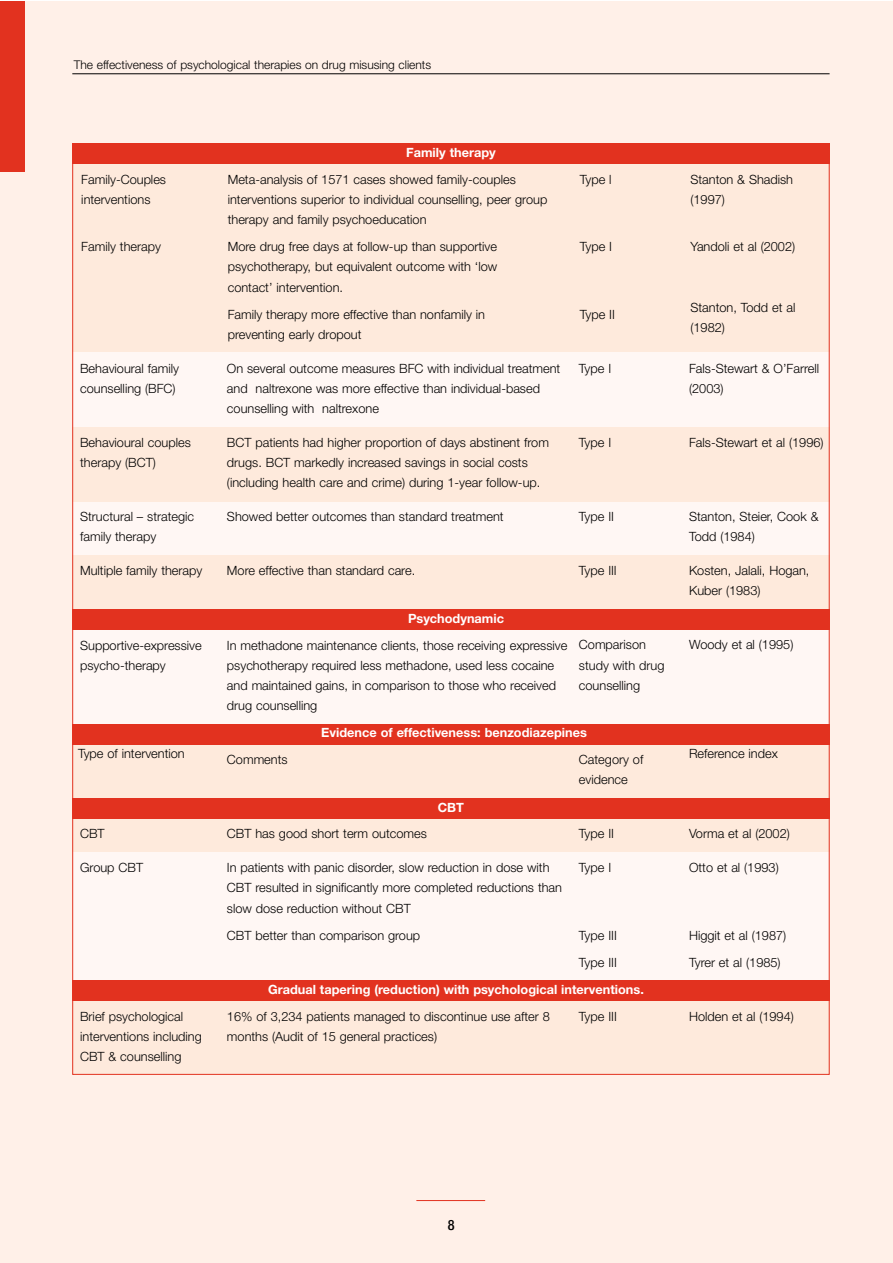
<style>
.page{position:relative;width:893px;height:1263px;background:#fff}
.page>*{position:absolute;margin:0;border:0;box-sizing:border-box;transform-origin:0 0}
.t1{font:500 condensed 14.25px "Helvetica Neue";color:#000}
.t2{font:300 12.75px/20.2px "Helvetica Neue";color:#000}
.t3{font:700 12.75px "Helvetica Neue";color:#fff}
.t4{font:300 12px "Helvetica Neue";color:#000}
</style>
<div class="page">
<div style="left:1px;top:2px;width:891px;height:1260px;background:#fff0e8"></div>
<div style="left:72px;top:164px;width:757px;height:188px;background:#feeadc"></div>
<div style="left:72px;top:353px;width:757px;height:74px;background:#fff7f4"></div>
<div style="left:72px;top:501px;width:757px;height:55px;background:#fff7f4"></div>
<div style="left:72px;top:555px;width:757px;height:54px;background:#feeadc"></div>
<div style="left:72px;top:624px;width:757px;height:100px;background:#fff7f4"></div>
<div style="left:72px;top:744px;width:757px;height:54px;background:#feeadc"></div>
<div style="left:72px;top:812px;width:757px;height:40px;background:#feeadc"></div>
<div style="left:72px;top:852px;width:757px;height:128px;background:#fff7f4"></div>
<div style="left:72px;top:994px;width:757px;height:81px;background:#feeadc"></div>
<div style="left:72px;top:427px;width:757px;height:75px;background:#feeadc"></div>
<div style="left:1px;top:2px;width:23px;height:170px;background:#e2321f"></div>
<hr style="left:72px;top:73px;width:757px;height:1px;background:#000">
<hr style="left:416px;top:1200px;width:69px;height:1px;background:#e2321f">
<div style="left:72px;top:143px;width:757px;height:21px;background:#e2321f"></div>
<div style="left:72px;top:609px;width:757px;height:20px;background:#e2321f"></div>
<div style="left:72px;top:724px;width:757px;height:21px;background:#e2321f"></div>
<div style="left:72px;top:798px;width:757px;height:20px;background:#e2321f"></div>
<div style="left:72px;top:980px;width:757px;height:20px;background:#e2321f"></div>
<p class="t4" style="left:74px;top:60px;width:359px">The effectiveness of psychological therapies on drug misusing clients</p>
<p class="t2" style="left:81px;top:170px;width:86px">Family-Couples interventions</p>
<p class="t2" style="left:81px;top:238px;width:81px">Family therapy</p>
<p class="t3" style="left:406px;top:148px;width:91px">Family therapy</p>
<p class="t2" style="left:228px;top:170px;width:321px">Meta-analysis of 1571 cases showed family-couples interventions superior to individual counselling, peer group therapy and family psychoeducation</p>
<p class="t2" style="left:228px;top:238px;width:271px;text-align:justify">More drug free days at follow-up than supportive psychotherapy, but equivalent outcome with ‘low contact’ intervention.</p>
<p class="t2" style="left:228px;top:305px;width:259px">Family therapy more effective than nonfamily in preventing early dropout</p>
<p class="t2" style="left:579px;top:170px;width:33px">Type l</p>
<p class="t2" style="left:579px;top:238px;width:34px">Type I</p>
<p class="t2" style="left:579px;top:305px;width:37px">Type II</p>
<p class="t2" style="left:690px;top:170px;width:104px">Stanton &amp; Shadish (1997)</p>
<p class="t2" style="left:690px;top:238px;width:106px">Yandoli et al (2002)</p>
<p class="t2" style="left:690px;top:299px;width:106px">Stanton, Todd et al (1982)</p>
<p class="t2" style="left:80px;top:359px;width:100px">Behavioural family counselling (BFC)</p>
<p class="t2" style="left:227px;top:359px;width:335px">On several outcome measures BFC with individual treatment and naltrexone was more effective than individual-based counselling with naltrexone</p>
<p class="t2" style="left:579px;top:359px;width:34px">Type I</p>
<p class="t2" style="left:689px;top:359px;width:132px">Fals-Stewart &amp; O’Farrell (2003)</p>
<p class="t2" style="left:80px;top:434px;width:112px">Behavioural couples therapy (BCT)</p>
<p class="t2" style="left:227px;top:434px;width:323px">BCT patients had higher proportion of days abstinent from drugs. BCT markedly increased savings in social costs (including health care and crime) during 1-year follow-up.</p>
<p class="t2" style="left:579px;top:434px;width:34px">Type I</p>
<p class="t2" style="left:689px;top:434px;width:136px">Fals-Stewart et al (1996)</p>
<p class="t2" style="left:80px;top:508px;width:116px">Structural – strategic family therapy</p>
<p class="t2" style="left:227px;top:508px;width:278px">Showed better outcomes than standard treatment</p>
<p class="t2" style="left:579px;top:508px;width:37px">Type II</p>
<p class="t2" style="left:689px;top:508px;width:131px">Stanton, Steier, Cook &amp;<br>Todd (1984)</p>
<p class="t2" style="left:80px;top:562px;width:124px">Multiple family therapy</p>
<p class="t2" style="left:227px;top:562px;width:190px">More effective than standard care.</p>
<p class="t2" style="left:579px;top:562px;width:39px">Type III</p>
<p class="t2" style="left:689px;top:562px;width:122px">Kosten, Jalali, Hogan,<br>Kuber (1983)</p>
<p class="t3" style="left:408px;top:613px;width:98px">Psychodynamic</p>
<p class="t2" style="left:80px;top:636px;width:123px">Supportive-expressive psycho-therapy</p>
<p class="t2" style="left:227px;top:636px;width:342px">In methadone maintenance clients, those receiving expressive psychotherapy required less methadone, used less cocaine and maintained gains, in comparison to those who received drug counselling</p>
<p class="t2" style="left:579px;top:636px;width:87px">Comparison study with drug counselling</p>
<p class="t2" style="left:689px;top:636px;width:106px">Woody et al (1995)</p>
<p class="t3" style="left:321px;top:728px;width:267px">Evidence of effectiveness: benzodiazepines</p>
<p class="t2" style="left:78px;top:744px;width:108px">Type of intervention</p>
<p class="t2" style="left:227px;top:751px;width:62px">Comments</p>
<p class="t2" style="left:579px;top:751px;width:66px">Category of evidence</p>
<p class="t2" style="left:689px;top:744px;width:90px">Reference index</p>
<p class="t3" style="left:438px;top:802px;width:28px">CBT</p>
<p class="t2" style="left:80px;top:825px;width:26px">CBT</p>
<p class="t2" style="left:227px;top:825px;width:201px">CBT has good short term outcomes</p>
<p class="t2" style="left:579px;top:825px;width:37px">Type II</p>
<p class="t2" style="left:689px;top:825px;width:102px">Vorma et al (2002)</p>
<p class="t2" style="left:80px;top:859px;width:64px">Group CBT</p>
<p class="t2" style="left:227px;top:859px;width:336px">In patients with panic disorder, slow reduction in dose with<br>CBT resulted in significantly more completed reductions than slow dose reduction without CBT</p>
<p class="t2" style="left:227px;top:926px;width:195px">CBT better than comparison group</p>
<p class="t2" style="left:579px;top:859px;width:34px">Type I</p>
<p class="t2" style="left:579px;top:923px;width:39px;line-height:27px">Type III<br>Type III</p>
<p class="t2" style="left:689px;top:859px;width:91px">Otto et al (1993)</p>
<p class="t2" style="left:689px;top:923px;width:99px;line-height:27px">Higgit et al (1987)<br>Tyrer et al (1985)</p>
<p class="t3" style="left:268px;top:985px;width:377px">Gradual tapering (reduction) with psychological interventions.</p>
<p class="t2" style="left:80px;top:1007px;width:123px">Brief psychological interventions including<br>CBT &amp; counselling</p>
<p class="t2" style="left:227px;top:1007px;width:324px">16% of 3,234 patients managed to discontinue use after 8 months (Audit of 15 general practices)</p>
<p class="t2" style="left:579px;top:1007px;width:39px">Type III</p>
<p class="t2" style="left:689px;top:1007px;width:106px">Holden et al (1994)</p>
<p class="t1" style="left:447px;top:1220px;width:8px">8</p>
</div>
